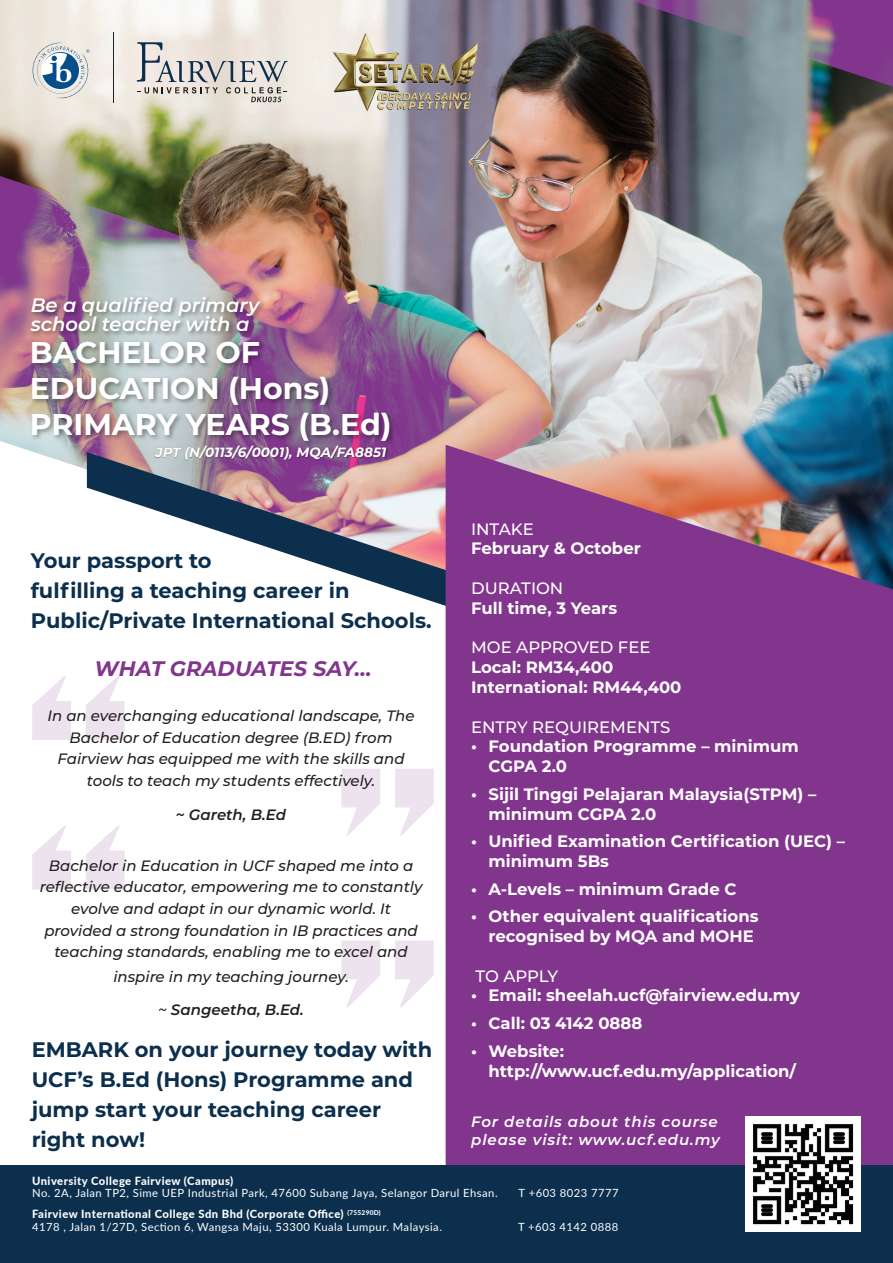
<style>
.page{position:relative;width:893px;height:1263px;background:#fff}
.page>*{position:absolute;margin:0;border:0;box-sizing:border-box;transform-origin:0 0}
.t1{font:700 30px/36px "Montserrat";color:#fff}
.t2{font:700 21px/30px "Montserrat";color:#0b2f4d}
.t3{font:italic 700 21px "Montserrat";color:#82358d}
.t4{font:italic 600 19.5px/18.9px "Montserrat";color:#fff}
.t5{font:700 16.5px/19.8px "Montserrat";color:#fff}
.t6{font:500 16.5px "Montserrat";color:#fff}
.t7{font:italic 500 15px/21.6px "Montserrat";color:#231f20;text-align:center}
.t8{font:italic 600 15px/18px "Montserrat";letter-spacing:.06em;color:#fff}
.t9{font:italic 600 15px "Montserrat";color:#231f20}
.t10{font:italic 700 13.5px "Montserrat";color:#fff}
.t11{font:11.25px/12.3px "Lato";letter-spacing:.04em;color:#fff}
.t12{font:800 11.25px "Lato";letter-spacing:.04em;color:#fff}
.s1{font-weight:500}
.s2{font-weight:800}
</style>
<div class="page">
<img style="left:0;top:0;width:893px;height:1263px">
<img style="left:154px;top:444px;width:234px;height:18px">
<img style="left:314px;top:29px;width:178px;height:85px">
<img style="left:378px;top:93px;width:92px;height:17px">
<p class="t4" style="left:31px;top:295px;width:230px">Be a qualified primary school teacher with a</p>
<h1 class="t1" style="left:30px;top:333px;width:363px">BACHELOR OF<br>EDUCATION (Hons)<br>PRIMARY YEARS (B.Ed)</h1>
<p class="t10" style="left:156px;top:442px;width:232px">JPT (N/0113/6/0001), MQA/FA8851</p>
<p class="t2" style="left:31px;top:544px;width:402px">Your passport to<br>fulfilling a teaching career in<br>Public/Private International Schools.</p>
<p class="t3" style="left:95px;top:653px;width:278px">WHAT GRADUATES SAY...</p>
<p class="t7" style="left:48px;top:704px;width:369px">In an everchanging educational landscape, The Bachelor of Education degree (B.ED) from Fairview has equipped me with the skills and tools to teach my students effectively.</p>
<p class="t9" style="left:176px;top:804px;width:112px">~ Gareth, B.Ed</p>
<p class="t7" style="left:40px;top:854px;width:384px">Bachelor in Education in UCF shaped me into a reflective educator, empowering me to constantly evolve and adapt in our dynamic world. It provided a strong foundation in IB practices and teaching standards, enabling me to excel and</p>
<p class="t7" style="left:113px;top:965px;width:237px">inspire in my teaching journey.</p>
<p class="t9" style="left:158px;top:999px;width:147px"><span class="s1">~</span> Sangeetha, B.Ed.</p>
<p class="t2" style="left:32px;top:1033px;width:402px">EMBARK on your journey today with<br>UCF’s B.Ed (Hons) Programme and jump start your teaching career right now!</p>
<p class="t6" style="left:471px;top:517px;width:64px">INTAKE</p>
<p class="t5" style="left:471px;top:538px;width:171px">February &amp; October</p>
<p class="t6" style="left:471px;top:577px;width:94px">DURATION</p>
<p class="t5" style="left:471px;top:597px;width:147px">Full time, 3 Years</p>
<p class="t6" style="left:471px;top:636px;width:181px">MOE APPROVED FEE</p>
<p class="t5" style="left:471px;top:657px;width:212px">Local: RM34,400<br>International: RM44,400</p>
<p class="t6" style="left:471px;top:715px;width:201px">ENTRY REQUIREMENTS</p>
<p class="t5" style="left:489px;top:736px;width:312px;text-indent:-17px">• Foundation Programme – minimum<br>CGPA 2.0</p>
<p class="t5" style="left:489px;top:783px;width:329px;text-indent:-17px">• Sijil Tinggi Pelajaran Malaysia(STPM) – minimum CGPA 2.0</p>
<p class="t5" style="left:489px;top:831px;width:358px;text-indent:-17px">• Unified Examination Certification (UEC) – minimum 5Bs</p>
<p class="t5" style="left:471px;top:878px;width:267px">• A-Levels – minimum Grade C</p>
<p class="t5" style="left:471px;top:906px;width:289px;text-align:right">• Other equivalent qualifications recognised by MQA and MOHE</p>
<p class="t6" style="left:476px;top:964px;width:84px">TO APPLY</p>
<p class="t5" style="left:471px;top:985px;width:330px">• Email: sheelah.ucf@fairview.edu.my</p>
<p class="t5" style="left:471px;top:1012px;width:173px">• Call: 03 4142 0888</p>
<p class="t5" style="left:489px;top:1040px;width:309px;text-indent:-17px">• Website: http://www.ucf.edu.my/application/</p>
<p class="t8" style="left:471px;top:1112px;width:250px">For details about this course please visit: www.ucf.edu.my</p>
<p class="t12" style="left:32px;top:1172px;width:203px">University College Fairview (Campus)</p>
<p class="t11" style="left:32px;top:1186px;width:467px">No. 2A, Jalan TP2, Sime UEP Industrial Park, 47600 Subang Jaya, Selangor Darul Ehsan.</p>
<p class="t11" style="left:519px;top:1186px;width:101px">T +603 8023 7777</p>
<p class="t11" style="left:32px;top:1208px;width:411px"><span class="s2">Fairview International College Sdn Bhd (Corporate Office)</span> <sup>(755290D)<br></sup>4178 , Jalan 1/27D, Section 6, Wangsa Maju, 53300 Kuala Lumpur. Malaysia.</p>
<p class="t11" style="left:518px;top:1220px;width:101px">T +603 4142 0888</p>
</div>
